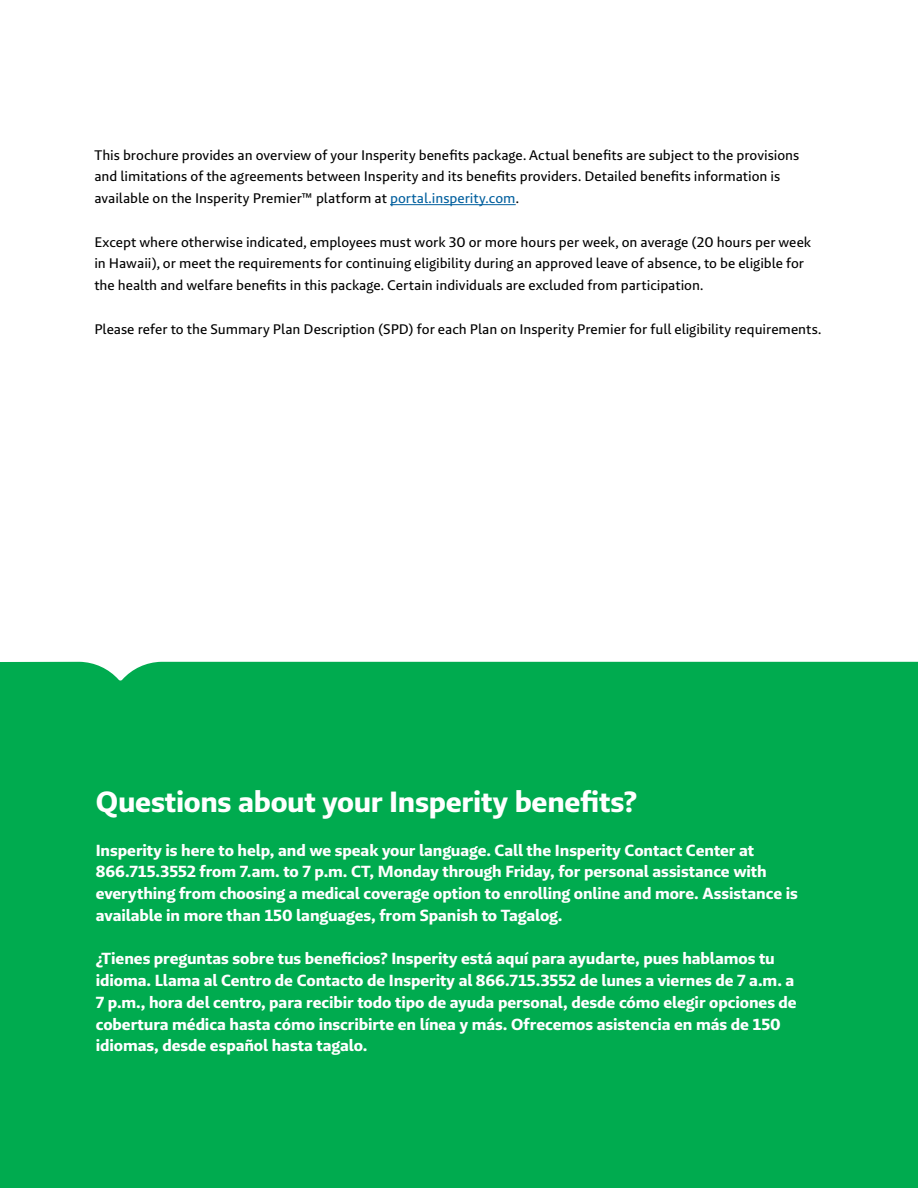
<style>
.page{position:relative;width:918px;height:1188px;background:#fff}
.page>*{position:absolute;margin:0;border:0;box-sizing:border-box;transform-origin:0 0}
.t1{font:30px "Brando Sans Bold LF";letter-spacing:-.01em;color:#fff}
.t2{font:16.5px/21.8px "Brando Sans Bold LF";letter-spacing:-.005em;color:#fff}
.t3{font:14.25px/21.8px "Brando Sans Text LF";color:#000}
.s1{color:#005f9e}
</style>
<div class="page">
<div style="left:0;top:662px;width:918px;height:526px;background:#00ab4f"></div>
<hr style="left:390px;top:204px;width:126px;height:1px;background:#005f9e">
<p class="t3" style="left:94px;top:144px;width:707px">This brochure provides an overview of your Insperity benefits package. Actual benefits are subject to the provisions and limitations of the agreements between Insperity and its benefits providers. Detailed benefits information is available on the Insperity Premier™ platform at <span class="s1">portal.insperity.com</span>.</p>
<p class="t3" style="left:94px;top:231px;width:718px">Except where otherwise indicated, employees must work 30 or more hours per week, on average (20 hours per week in Hawaii), or meet the requirements for continuing eligibility during an approved leave of absence, to be eligible for the health and welfare benefits in this package. Certain individuals are excluded from participation.</p>
<p class="t3" style="left:94px;top:318px;width:729px">Please refer to the Summary Plan Description (SPD) for each Plan on Insperity Premier for full eligibility requirements.</p>
<h1 class="t1" style="left:96px;top:783px;width:543px">Questions about your Insperity benefits?</h1>
<p class="t2" style="left:96px;top:839px;width:704px">Insperity is here to help, and we speak your language. Call the Insperity Contact Center at 866.715.3552 from 7.am. to 7 p.m. CT, Monday through Friday, for personal assistance with everything from choosing a medical coverage option to enrolling online and more. Assistance is available in more than 150 languages, from Spanish to Tagalog.</p>
<p class="t2" style="left:96px;top:948px;width:703px">¿Tienes preguntas sobre tus beneficios? Insperity está aquí para ayudarte, pues hablamos tu idioma. Llama al Centro de Contacto de Insperity al 866.715.3552 de lunes a viernes de 7 a.m. a 7 p.m., hora del centro, para recibir todo tipo de ayuda personal, desde cómo elegir opciones de cobertura médica hasta cómo inscribirte en línea y más. Ofrecemos asistencia en más de 150 idiomas, desde español hasta tagalo.</p>
</div>
